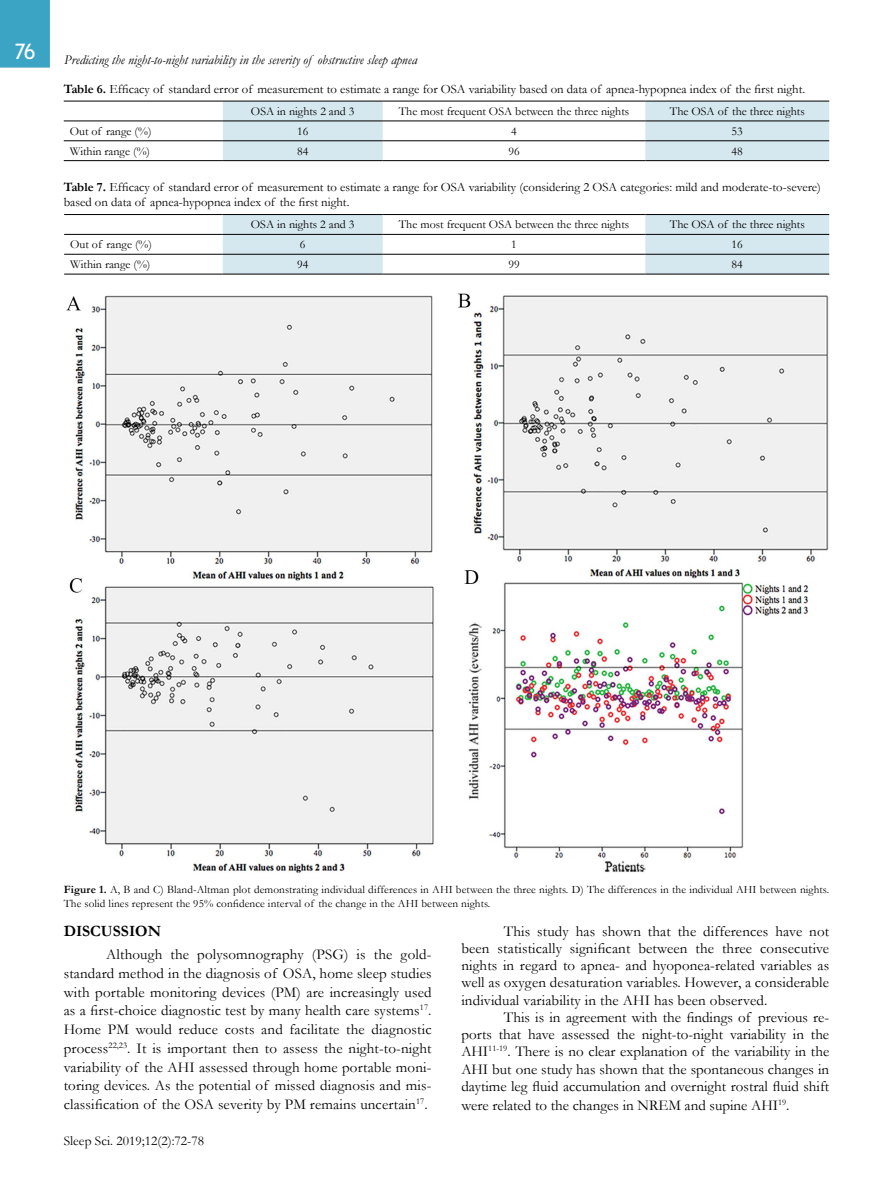
<style>
.page{position:relative;width:893px;height:1191px;background:#fff}
.page>*{position:absolute;margin:0;border:0;box-sizing:border-box;transform-origin:0 0}
.t1{font:21px "Nobel";color:#fff}
.t2{font:700 15.75px "Garamond";color:#000}
.t3{font:15px/18.8px "Garamond";letter-spacing:.01em;color:#000;text-align:justify}
.t4{font:italic 13.5px "Garamond";color:#000}
.t5{font:13.5px "Garamond";color:#000}
.t6{font:12.75px/15.3px "Garamond";color:#000}
.t7{font:12px "Garamond";color:#000}
.t8{font:11.25px/13.5px "Garamond";letter-spacing:.01em;color:#000}
.s1{font-weight:700}
</style>
<div class="page">
<div style="left:0;top:0;width:50px;height:68px;background:#3ba4c4"></div>
<svg style="left:223px;top:102px;width:606px;height:58px"></svg>
<hr style="left:64px;top:101px;width:159px;height:1px;background:#000">
<hr style="left:223px;top:101px;width:160px;height:1px;background:#000">
<hr style="left:383px;top:101px;width:262px;height:1px;background:#000">
<hr style="left:645px;top:101px;width:184px;height:1px;background:#000">
<hr style="left:64px;top:160px;width:159px;height:1px;background:#000">
<hr style="left:223px;top:160px;width:160px;height:1px;background:#000">
<hr style="left:383px;top:160px;width:262px;height:1px;background:#000">
<hr style="left:645px;top:160px;width:184px;height:1px;background:#000">
<hr style="left:64px;top:121px;width:159px;height:1px;background:#000">
<hr style="left:223px;top:121px;width:160px;height:1px;background:#000">
<hr style="left:383px;top:121px;width:262px;height:1px;background:#000">
<hr style="left:645px;top:121px;width:184px;height:1px;background:#000">
<hr style="left:64px;top:140px;width:159px;height:1px;background:#000">
<hr style="left:223px;top:140px;width:160px;height:1px;background:#000">
<hr style="left:383px;top:140px;width:262px;height:1px;background:#000">
<hr style="left:645px;top:140px;width:184px;height:1px;background:#000">
<svg style="left:223px;top:215px;width:606px;height:59px"></svg>
<hr style="left:64px;top:214px;width:159px;height:1px;background:#000">
<hr style="left:223px;top:214px;width:160px;height:1px;background:#000">
<hr style="left:383px;top:214px;width:262px;height:1px;background:#000">
<hr style="left:645px;top:214px;width:184px;height:1px;background:#000">
<hr style="left:64px;top:274px;width:159px;height:1px;background:#000">
<hr style="left:223px;top:274px;width:160px;height:1px;background:#000">
<hr style="left:383px;top:274px;width:262px;height:1px;background:#000">
<hr style="left:645px;top:274px;width:184px;height:1px;background:#000">
<hr style="left:64px;top:234px;width:159px;height:1px;background:#000">
<hr style="left:223px;top:234px;width:160px;height:1px;background:#000">
<hr style="left:383px;top:234px;width:262px;height:1px;background:#000">
<hr style="left:645px;top:234px;width:184px;height:1px;background:#000">
<hr style="left:64px;top:254px;width:159px;height:1px;background:#000">
<hr style="left:223px;top:254px;width:160px;height:1px;background:#000">
<hr style="left:383px;top:254px;width:262px;height:1px;background:#000">
<hr style="left:645px;top:254px;width:184px;height:1px;background:#000">
<img style="left:66px;top:294px;width:763px;height:580px">
<h1 class="t1" style="left:14px;top:39px;width:23px">76</h1>
<p class="t4" style="left:64px;top:51px;width:354px">Predicting the night-to-night variability in the severity of obstructive sleep apnea</p>
<p class="t6" style="left:64px;top:81px;width:743px"><span class="s1">Table 6.</span> Efficacy of standard error of measurement to estimate a range for OSA variability based on data of apnea-hypopnea index of the first night.</p>
<p class="t7" style="left:251px;top:103px;width:105px">OSA in nights 2 and 3</p>
<p class="t7" style="left:399px;top:103px;width:232px">The most frequent OSA between the three nights</p>
<p class="t7" style="left:670px;top:103px;width:136px">The OSA of the three nights</p>
<p class="t7" style="left:70px;top:123px;width:83px">Out of range (%)</p>
<p class="t7" style="left:297px;top:123px;width:13px">16</p>
<p class="t7" style="left:511px;top:123px;width:7px">4</p>
<p class="t7" style="left:732px;top:123px;width:13px">53</p>
<p class="t7" style="left:70px;top:143px;width:82px">Within range (%)</p>
<p class="t7" style="left:297px;top:143px;width:13px">84</p>
<p class="t7" style="left:508px;top:143px;width:13px">96</p>
<p class="t7" style="left:732px;top:143px;width:13px">48</p>
<p class="t6" style="left:64px;top:179px;width:759px"><span class="s1">Table 7.</span> Efficacy of standard error of measurement to estimate a range for OSA variability (considering 2 OSA categories: mild and moderate-to-severe) based on data of apnea-hypopnea index of the first night.</p>
<p class="t7" style="left:251px;top:216px;width:105px">OSA in nights 2 and 3</p>
<p class="t7" style="left:399px;top:216px;width:232px">The most frequent OSA between the three nights</p>
<p class="t7" style="left:670px;top:216px;width:136px">The OSA of the three nights</p>
<p class="t7" style="left:70px;top:236px;width:83px">Out of range (%)</p>
<p class="t7" style="left:300px;top:236px;width:7px">6</p>
<p class="t7" style="left:511px;top:236px;width:7px">1</p>
<p class="t7" style="left:732px;top:236px;width:13px">16</p>
<p class="t7" style="left:70px;top:256px;width:82px">Within range (%)</p>
<p class="t7" style="left:297px;top:256px;width:13px">94</p>
<p class="t7" style="left:508px;top:256px;width:13px">99</p>
<p class="t7" style="left:732px;top:256px;width:13px">84</p>
<p class="t8" style="left:64px;top:882px;width:767px"><span class="s1">Figure 1.</span> A, B and C) Bland-Altman plot demonstrating individual differences in AHI between the three nights. D) The differences in the individual AHI between nights.<br>The solid lines represent the 95% confidence interval of the change in the AHI between nights.</p>
<p class="t2" style="left:64px;top:920px;width:99px">DISCUSSION</p>
<p class="t3" style="left:64px;top:944px;width:369px;text-indent:43px">Although the polysomnography (PSG) is the gold&shy;standard method in the diagnosis of OSA, home sleep studies with portable monitoring devices (PM) are increasingly used as a first-choice diagnostic test by many health care systems<sup>17</sup>.<br>Home PM would reduce costs and facilitate the diagnostic process<sup>22,23</sup>. It is important then to assess the night-to-night variability of the AHI assessed through home portable moni&shy;toring devices. As the potential of missed diagnosis and mis&shy;classification of the OSA severity by PM remains uncertain<sup>17</sup>.</p>
<p class="t5" style="left:64px;top:1131px;width:142px">Sleep Sci. 2019;12(2):72-78</p>
<p class="t3" style="left:461px;top:922px;width:369px;line-height:17.2px;text-indent:43px">This study has shown that the differences have not been statistically significant between the three consecutive nights in regard to apnea- and hyoponea-related variables as well as oxygen desaturation variables. However, a considerable individual variability in the AHI has been observed.</p>
<p class="t3" style="left:461px;top:1008px;width:369px;line-height:17.2px;text-indent:43px">This is in agreement with the findings of previous re&shy;ports that have assessed the night-to-night variability in the AHI<sup>11-19</sup>. There is no clear explanation of the variability in the AHI but one study has shown that the spontaneous changes in daytime leg fluid accumulation and overnight rostral fluid shift</p>
<p class="t3" style="left:461px;top:1095px;width:330px">were related to the changes in NREM and supine AHI<sup>19</sup>.</p>
</div>
